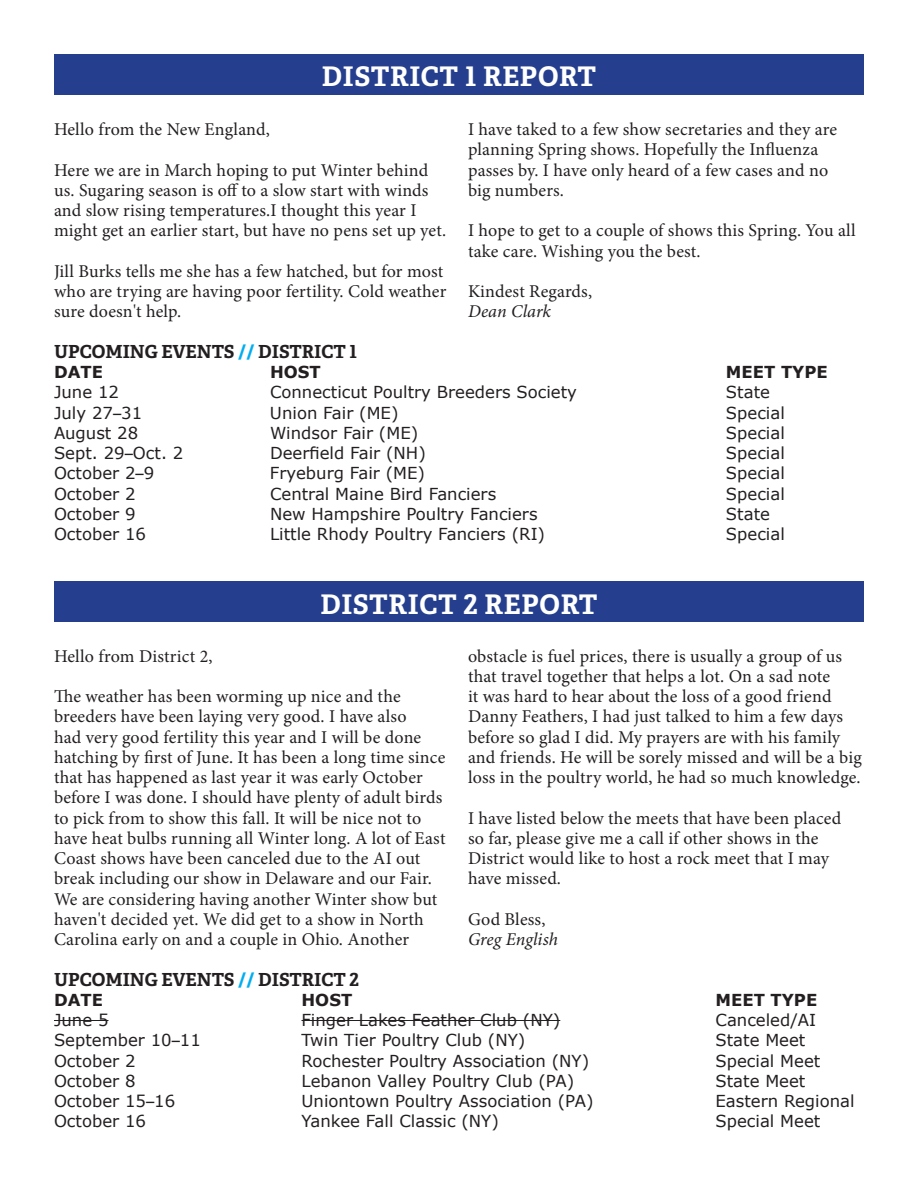
<style>
.page{position:relative;width:918px;height:1188px;background:#fff}
.page>*{position:absolute;margin:0;border:0;box-sizing:border-box;transform-origin:0 0}
.t1{font:700 27px "Adelle PE";letter-spacing:.025em;color:#fff}
.t2{font:18px/20.2px "Minion Pro";letter-spacing:.005em;color:#231f20}
.t3{font:700 18px "Adelle PE";color:#231f20}
.t4{font:italic 18px "Minion Pro";color:#231f20}
.t5{font:16.5px "Verdana";color:#231f20}
.t6{font:700 16.5px "Verdana";color:#231f20}
.s1{color:#00aeef}
.s2{font-family:"Helvetica Neue LT Std"}
</style>
<div class="page">
<div style="left:54px;top:54px;width:810px;height:40px;background:#253f8e"></div>
<hr style="left:54px;top:1020px;width:55px;height:1px;background:#231f20">
<hr style="left:302px;top:1020px;width:258px;height:1px;background:#231f20">
<div style="left:54px;top:581px;width:810px;height:41px;background:#253f8e"></div>
<p class="t1" style="left:322px;top:57px;width:276px">DISTRICT 1 REPORT</p>
<p class="t2" style="left:54px;top:119px;width:217px">Hello from the New England,</p>
<p class="t2" style="left:54px;top:160px;width:394px">Here we are in March hoping to put Winter behind us. Sugaring season is off to a slow start with winds and slow rising temperatures.I thought this year I might get an earlier start, but have no pens set up yet.</p>
<p class="t2" style="left:54px;top:261px;width:394px">Jill Burks tells me she has a few hatched, but for most who are trying are having poor fertility. Cold weather sure doesn't help.</p>
<p class="t2" style="left:468px;top:119px;width:371px">I have taked to a few show secretaries and they are planning Spring shows. Hopefully the Influenza passes by. I have only heard of a few cases and no big numbers.</p>
<p class="t2" style="left:468px;top:220px;width:389px">I hope to get to a couple of shows this Spring. You all take care. Wishing you the best.</p>
<p class="t2" style="left:468px;top:281px;width:126px">Kindest Regards,</p>
<p class="t4" style="left:468px;top:299px;width:85px">Dean Clark</p>
<p class="t3" style="left:54px;top:338px;width:305px">UPCOMING EVENTS <span class="s1">//</span> DISTRICT 1</p>
<p class="t6" style="left:54px;top:361px;width:51px">DATE</p>
<p class="t6" style="left:270px;top:361px;width:52px">HOST</p>
<p class="t6" style="left:726px;top:361px;width:103px">MEET TYPE</p>
<p class="t5" style="left:54px;top:382px;width:67px">June 12</p>
<p class="t5" style="left:270px;top:382px;width:308px">Connecticut Poultry Breeders Society</p>
<p class="t5" style="left:726px;top:382px;width:46px">State</p>
<p class="t5" style="left:54px;top:402px;width:90px">July 27<span class="s2">–</span>31</p>
<p class="t5" style="left:270px;top:402px;width:130px">Union Fair (ME)</p>
<p class="t5" style="left:726px;top:402px;width:60px">Special</p>
<p class="t5" style="left:54px;top:422px;width:86px">August 28</p>
<p class="t5" style="left:270px;top:422px;width:150px">Windsor Fair (ME)</p>
<p class="t5" style="left:726px;top:422px;width:60px">Special</p>
<p class="t5" style="left:54px;top:442px;width:131px">Sept. 29<span class="s2">–</span>Oct. 2</p>
<p class="t5" style="left:270px;top:442px;width:157px">Deerfield Fair (NH)</p>
<p class="t5" style="left:726px;top:442px;width:60px">Special</p>
<p class="t5" style="left:54px;top:463px;width:102px">October 2<span class="s2">–</span>9</p>
<p class="t5" style="left:270px;top:463px;width:157px">Fryeburg Fair (ME)</p>
<p class="t5" style="left:726px;top:463px;width:60px">Special</p>
<p class="t5" style="left:54px;top:483px;width:83px">October 2</p>
<p class="t5" style="left:270px;top:483px;width:228px">Central Maine Bird Fanciers</p>
<p class="t5" style="left:726px;top:483px;width:60px">Special</p>
<p class="t5" style="left:54px;top:503px;width:83px">October 9</p>
<p class="t5" style="left:270px;top:503px;width:269px">New Hampshire Poultry Fanciers</p>
<p class="t5" style="left:726px;top:503px;width:46px">State</p>
<p class="t5" style="left:54px;top:524px;width:94px">October 16</p>
<p class="t5" style="left:270px;top:524px;width:277px">Little Rhody Poultry Fanciers (RI)</p>
<p class="t5" style="left:726px;top:524px;width:60px">Special</p>
<p class="t1" style="left:320px;top:585px;width:279px">DISTRICT 2 REPORT</p>
<p class="t2" style="left:468px;top:646px;width:395px">obstacle is fuel prices, there is usually a group of us that travel together that helps a lot. On a sad note<br>it was hard to hear about the loss of a good friend Danny Feathers, I had just talked to him a few days before so glad I did. My prayers are with his family and friends. He will be sorely missed and will be a big loss in the poultry world, he had so much knowledge.</p>
<p class="t2" style="left:468px;top:808px;width:375px">I have listed below the meets that have been placed so far, please give me a call if other shows in the District would like to host a rock meet that I may have missed.</p>
<p class="t2" style="left:468px;top:909px;width:79px">God Bless,</p>
<p class="t4" style="left:468px;top:927px;width:91px">Greg English</p>
<p class="t2" style="left:54px;top:646px;width:160px">Hello from District 2,</p>
<p class="t2" style="left:54px;top:686px;width:393px">The weather has been worming up nice and the breeders have been laying very good. I have also<br>had very good fertility this year and I will be done hatching by first of June. It has been a long time since that has happened as last year it was early October before I was done. I should have plenty of adult birds to pick from to show this fall. It will be nice not to have heat bulbs running all Winter long. A lot of East Coast shows have been canceled due to the AI out break including our show in Delaware and our Fair.<br>We are considering having another Winter show but haven't decided yet. We did get to a show in North Carolina early on and a couple in Ohio. Another</p>
<p class="t3" style="left:54px;top:966px;width:307px">UPCOMING EVENTS <span class="s1">//</span> DISTRICT 2</p>
<p class="t6" style="left:54px;top:989px;width:51px">DATE</p>
<p class="t6" style="left:302px;top:989px;width:52px">HOST</p>
<p class="t6" style="left:716px;top:989px;width:103px">MEET TYPE</p>
<p class="t5" style="left:54px;top:1010px;width:56px">June 5</p>
<p class="t5" style="left:302px;top:1010px;width:260px">Finger Lakes Feather Club (NY)</p>
<p class="t5" style="left:715px;top:1010px;width:102px">Canceled/AI</p>
<p class="t5" style="left:54px;top:1030px;width:148px">September 10<span class="s2">–</span>11</p>
<p class="t5" style="left:302px;top:1030px;width:225px">Twin Tier Poultry Club (NY)</p>
<p class="t5" style="left:716px;top:1030px;width:91px">State Meet</p>
<p class="t5" style="left:54px;top:1050px;width:83px">October 2</p>
<p class="t5" style="left:302px;top:1050px;width:289px">Rochester Poultry Association (NY)</p>
<p class="t5" style="left:716px;top:1050px;width:106px">Special Meet</p>
<p class="t5" style="left:54px;top:1070px;width:83px">October 8</p>
<p class="t5" style="left:302px;top:1070px;width:274px">Lebanon Valley Poultry Club (PA)</p>
<p class="t5" style="left:716px;top:1070px;width:91px">State Meet</p>
<p class="t5" style="left:54px;top:1090px;width:123px">October 15<span class="s2">–</span>16</p>
<p class="t5" style="left:301px;top:1090px;width:294px">Uniontown Poultry Association (PA)</p>
<p class="t5" style="left:715px;top:1090px;width:141px">Eastern Regional</p>
<p class="t5" style="left:54px;top:1111px;width:94px">October 16</p>
<p class="t5" style="left:302px;top:1111px;width:199px">Yankee Fall Classic (NY)</p>
<p class="t5" style="left:716px;top:1111px;width:106px">Special Meet</p>
</div>
